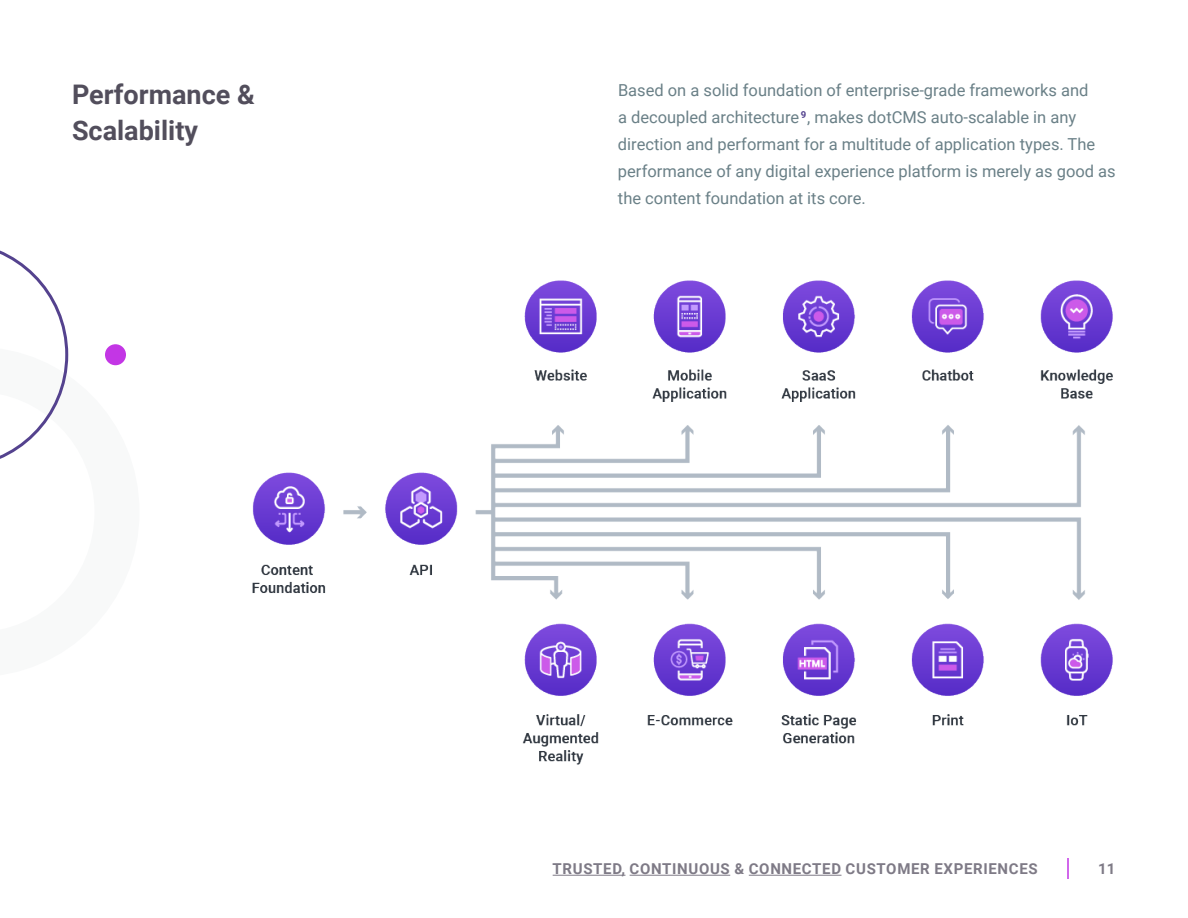
<style>
.page{position:relative;width:1188px;height:918px;background:#fff}
.page>*{position:absolute;margin:0;border:0;box-sizing:border-box;transform-origin:0 0}
.t1{font:700 27px/36px "Roboto";color:#524e5c}
.t2{font:16.5px/27px "Roboto";color:#6a8087}
.t3{font:700 15px "Roboto";letter-spacing:.045em;color:#7e7a86}
</style>
<div class="page">
<hr style="left:1067px;top:858px;width:2px;height:21px;background:#c336e5">
<hr style="left:553px;top:875px;width:72px;height:1px;background:#7e7a86">
<hr style="left:630px;top:875px;width:100px;height:1px;background:#7e7a86">
<hr style="left:749px;top:875px;width:92px;height:1px;background:#7e7a86">
<img style="left:252px;top:280px;width:861px;height:485px">
<svg style="left:105px;top:344px;width:21px;height:21px"></svg>
<svg style="left:68px;top:347px;width:58px;height:19px"></svg>
<svg style="left:0;top:250px;width:68px;height:209px"></svg>
<h1 class="t1" style="left:72px;top:76px;width:184px">Performance &amp;<br>Scalability</h1>
<p class="t2" style="left:618px;top:76px;width:499px">Based on a solid foundation of enterprise-grade frameworks and<br>a decoupled architecture <sup>9</sup>, makes dotCMS auto-scalable in any direction and performant for a multitude of application types. The performance of any digital experience platform is merely as good as the content foundation at its core.</p>
<p class="t3" style="left:553px;top:858px;width:487px">TRUSTED, CONTINUOUS &amp; CONNECTED CUSTOMER EXPERIENCES</p>
<p class="t3" style="left:1098px;top:858px;width:19px">11</p>
</div>
